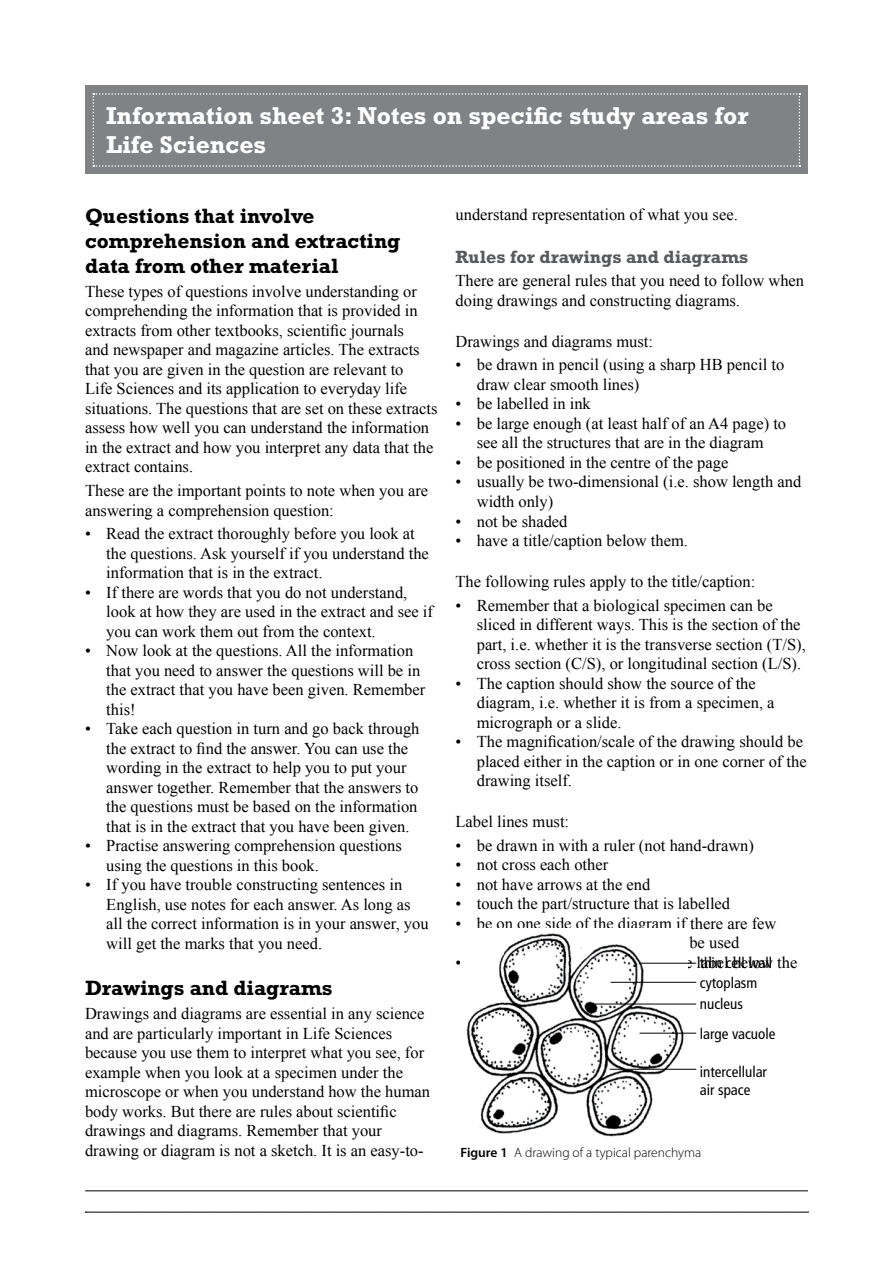
<style>
.page{position:relative;width:893px;height:1263px;background:#fff}
.page>*{position:absolute;margin:0;border:0;box-sizing:border-box;transform-origin:0 0}
.t1{font:700 24.75px/29.7px "Rockwell Std";color:#fff}
.t2{font:700 21px/25.2px "Rockwell Std";color:#000}
.t3{font:700 18px "Rockwell Std";color:#58595b}
.t4{font:16.5px/19.5px "Times New Roman";color:#000}
.t5{font:condensed 15px/19.5px "Frutiger LT Std";color:#000}
.t6{font:300 13.5px "Myriad Pro";color:#000}
.s1{font-weight:600}
</style>
<div class="page">
<hr style="left:85px;top:1190px;width:723px;height:1px;background:#000">
<svg style="left:85px;top:1212px;width:724px;height:1px"></svg>
<div style="left:85px;top:85px;width:723px;height:89px;background:#808285"></div>
<div style="left:93px;top:93px;width:707px;height:74px;background:#808285"></div>
<img style="left:466px;top:933px;width:221px;height:204px">
<hr style="left:640px;top:963px;width:56px;height:1px;background:#000">
<hr style="left:611px;top:982px;width:85px;height:1px;background:#000">
<hr style="left:593px;top:1004px;width:103px;height:1px;background:#000">
<hr style="left:640px;top:1033px;width:56px;height:1px;background:#000">
<hr style="left:610px;top:1069px;width:86px;height:1px;background:#000">
<h1 class="t1" style="left:106px;top:100px;width:644px">Information sheet 3: Notes on specific study areas for<br>Life Sciences</h1>
<h1 class="t1" style="left:106px;top:108px;width:153px">Introduction</h1>
<p class="t2" style="left:85px;top:203px;width:317px">Questions that involve comprehension and extracting data from other material</p>
<p class="t4" style="left:85px;top:281px;width:354px">These types of questions involve understanding or comprehending the information that is provided in extracts from other textbooks, scientific journals<br>and newspaper and magazine articles. The extracts that you are given in the question are relevant to<br>Life Sciences and its application to everyday life situations. The questions that are set on these extracts assess how well you can understand the information in the extract and how you interpret any data that the extract contains.</p>
<p class="t4" style="left:85px;top:481px;width:345px">These are the important points to note when you are answering a comprehension question:</p>
<p class="t4" style="left:106px;top:524px;width:324px;text-indent:-21px">• Read the extract thoroughly before you look at the questions. Ask yourself if you understand the information that is in the extract.</p>
<p class="t4" style="left:106px;top:582px;width:328px;text-indent:-21px">• If there are words that you do not understand, look at how they are used in the extract and see if you can work them out from the context.</p>
<p class="t4" style="left:106px;top:641px;width:320px;text-indent:-21px">• Now look at the questions. All the information that you need to answer the questions will be in the extract that you have been given. Remember this!</p>
<p class="t4" style="left:106px;top:719px;width:315px;text-indent:-21px">• Take each question in turn and go back through the extract to find the answer. You can use the wording in the extract to help you to put your answer together. Remember that the answers to the questions must be based on the information that is in the extract that you have been given.</p>
<p class="t4" style="left:106px;top:836px;width:297px;text-indent:-21px">• Practise answering comprehension questions using the questions in this book.</p>
<p class="t4" style="left:106px;top:875px;width:324px;text-indent:-21px">• If you have trouble constructing sentences in English, use notes for each answer. As long as all the correct information is in your answer, you will get the marks that you need.</p>
<p class="t2" style="left:85px;top:975px;width:249px">Drawings and diagrams</p>
<p class="t4" style="left:85px;top:1003px;width:347px">Drawings and diagrams are essential in any science and are particularly important in Life Sciences because you use them to interpret what you see, for example when you look at a specimen under the microscope or when you understand how the human body works. But there are rules about scientific drawings and diagrams. Remember that your drawing or diagram is not a sketch. It is an easy-to-</p>
<p class="t4" style="left:455px;top:204px;width:284px">understand representation of what you see.</p>
<p class="t3" style="left:455px;top:246px;width:294px">Rules for drawings and diagrams</p>
<p class="t4" style="left:455px;top:271px;width:350px">There are general rules that you need to follow when doing drawings and constructing diagrams.</p>
<p class="t4" style="left:455px;top:331px;width:199px">Drawings and diagrams must:</p>
<p class="t4" style="left:477px;top:355px;width:309px;text-indent:-21px">• be drawn in pencil (using a sharp HB pencil to draw clear smooth lines)</p>
<p class="t4" style="left:455px;top:394px;width:137px">• be labelled in ink</p>
<p class="t4" style="left:455px;top:413px;width:332px;text-align:center">• be large enough (at least half of an A4 page) to see all the structures that are in the diagram</p>
<p class="t4" style="left:455px;top:452px;width:274px">• be positioned in the centre of the page</p>
<p class="t4" style="left:477px;top:472px;width:326px;text-indent:-21px">• usually be two-dimensional (i.e. show length and width only)</p>
<p class="t4" style="left:455px;top:511px;width:113px">• not be shaded</p>
<p class="t4" style="left:455px;top:530px;width:234px">• have a title/caption below them.</p>
<p class="t4" style="left:455px;top:571px;width:301px">The following rules apply to the title/caption:</p>
<p class="t4" style="left:477px;top:595px;width:331px;text-indent:-21px">• Remember that a biological specimen can be sliced in different ways. This is the section of the part, i.e. whether it is the transverse section (T/S), cross section (C/S), or longitudinal section (L/S).</p>
<p class="t4" style="left:477px;top:673px;width:299px;text-indent:-21px">• The caption should show the source of the diagram, i.e. whether it is from a specimen, a micrograph or a slide.</p>
<p class="t4" style="left:477px;top:731px;width:331px;text-indent:-21px">• The magnification/scale of the drawing should be placed either in the caption or in one corner of the drawing itself.</p>
<p class="t4" style="left:455px;top:811px;width:115px">Label lines must:</p>
<p class="t4" style="left:455px;top:835px;width:300px">• be drawn in with a ruler (not hand-drawn)</p>
<p class="t4" style="left:455px;top:854px;width:154px">• not cross each other</p>
<p class="t4" style="left:455px;top:874px;width:196px">• not have arrows at the end</p>
<p class="t4" style="left:455px;top:893px;width:276px">• touch the part/structure that is labelled</p>
<p class="t4" style="left:455px;top:913px;width:322px">• be on one side of the diagram if there are few</p>
<p class="t5" style="left:700px;top:953px;width:74px">thin cell wall cytoplasm</p>
<p class="t5" style="left:700px;top:989px;width:77px;line-height:29.5px">nucleus<br>large vacuole</p>
<p class="t5" style="left:700px;top:1063px;width:69px;line-height:18px">intercellular air space</p>
<p class="t6" style="left:460px;top:1144px;width:242px"><span class="s1">Figure 1</span> A drawing of a typical parenchyma</p>
</div>
